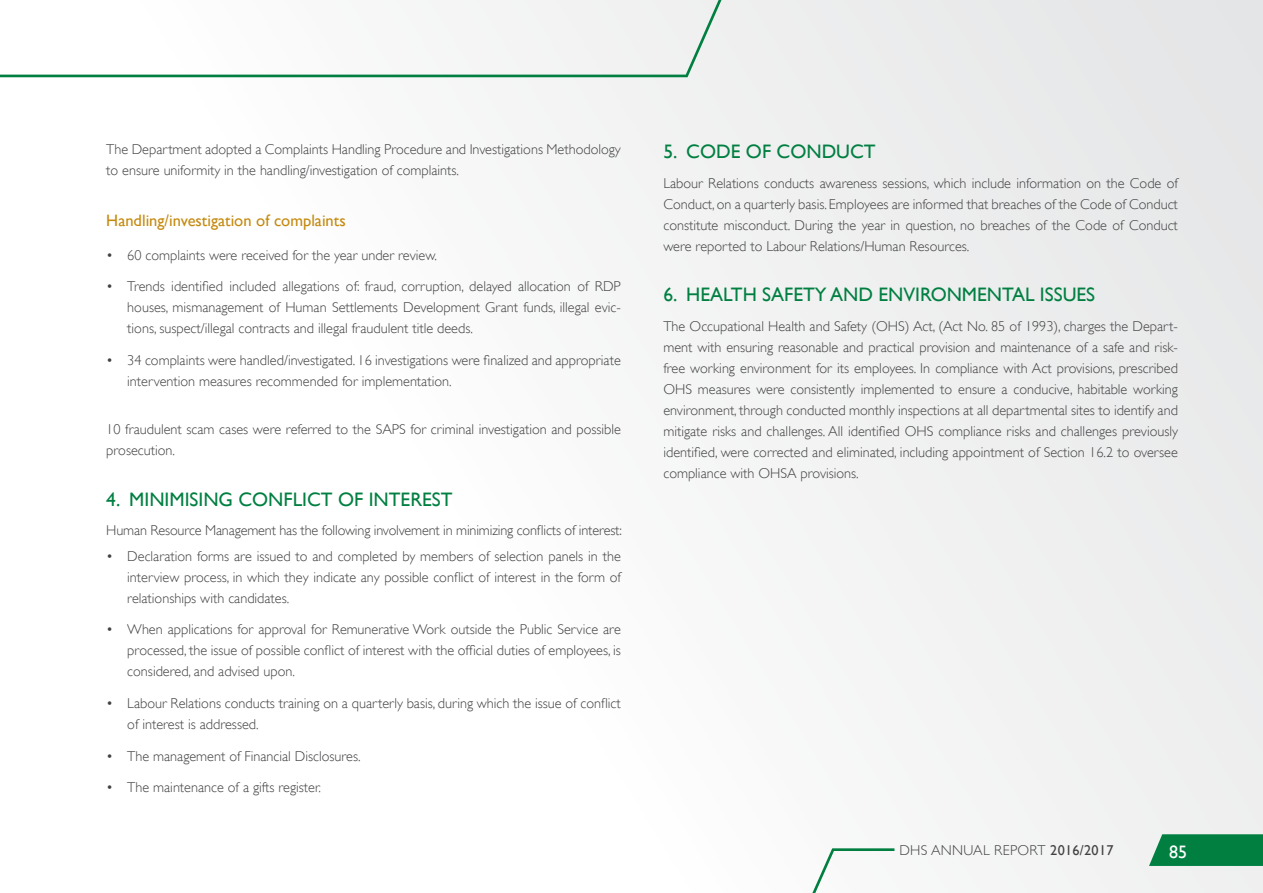
<style>
.page{position:relative;width:1263px;height:893px;background:#fff}
.page>*{position:absolute;margin:0;border:0;box-sizing:border-box;transform-origin:0 0}
.t1{font:19.5px "Gill Sans";color:#007f41}
.t2{font:18px "Gill Sans";color:#fff}
.t3{font:16.5px "Gill Sans";color:#c58a10}
.t4{font:300 14.25px/21px "Gill Sans";color:#414042;text-align:justify}
.t5{font:300 14.25px "Gill Sans";letter-spacing:.02em;color:#414042}
.s1{font-weight:400}
</style>
<div class="page">
<div style="left:0;top:0;width:1263px;height:893px;background:linear-gradient(to right,#fff,#eaebeb)"></div>
<svg style="left:1149px;top:834px;width:114px;height:32px;background:#10864d"></svg>
<svg style="left:763px;top:848px;width:131px;height:45px"></svg>
<svg style="left:0;top:0;width:792px;height:77px;fill:#f6f7f7"></svg>
<p class="t4" style="left:106px;top:139px;width:516px">The Department adopted a Complaints Handling Procedure and Investigations Methodology to ensure uniformity in the handling/investigation of complaints.</p>
<p class="t3" style="left:106px;top:211px;width:241px">Handling/investigation of complaints</p>
<p class="t4" style="left:106px;top:244px;width:332px">• 60 complaints were received for the year under review.</p>
<p class="t4" style="left:127px;top:275px;width:495px;text-indent:-21px">• Trends identified included allegations of: fraud, corruption, delayed allocation of RDP houses, mismanagement of Human Settlements Development Grant funds, illegal evic&shy;tions, suspect/illegal contracts and illegal fraudulent title deeds.</p>
<p class="t4" style="left:127px;top:349px;width:495px;text-indent:-21px">• 34 complaints were handled/investigated. 16 investigations were finalized and appropriate intervention measures recommended for implementation.</p>
<p class="t4" style="left:106px;top:419px;width:516px">10 fraudulent scam cases were referred to the SAPS for criminal investigation and possible prosecution.</p>
<h1 class="t1" style="left:106px;top:488px;width:348px">4. MINIMISING CONFLICT OF INTEREST</h1>
<p class="t4" style="left:106px;top:519px;width:517px">Human Resource Management has the following involvement in minimizing conflicts of interest:</p>
<p class="t4" style="left:127px;top:545px;width:495px;text-indent:-21px">• Declaration forms are issued to and completed by members of selection panels in the interview process, in which they indicate any possible conflict of interest in the form of relationships with candidates.</p>
<p class="t4" style="left:127px;top:618px;width:495px;text-indent:-21px">• When applications for approval for Remunerative Work outside the Public Service are processed, the issue of possible conflict of interest with the official duties of employees, is considered, and advised upon.</p>
<p class="t4" style="left:127px;top:692px;width:495px;text-indent:-21px">• Labour Relations conducts training on a quarterly basis, during which the issue of conflict of interest is addressed.</p>
<p class="t4" style="left:106px;top:745px;width:256px">• The management of Financial Disclosures.</p>
<p class="t4" style="left:106px;top:776px;width:216px">• The maintenance of a gifts register.</p>
<h1 class="t1" style="left:663px;top:140px;width:214px">5. CODE OF CONDUCT</h1>
<p class="t4" style="left:663px;top:172px;width:516px">Labour Relations conducts awareness sessions, which include information on the Code of Conduct, on a quarterly basis. Employees are informed that breaches of the Code of Conduct constitute misconduct. During the year in question, no breaches of the Code of Conduct were reported to Labour Relations/Human Resources.</p>
<h1 class="t1" style="left:663px;top:283px;width:433px">6. HEALTH SAFETY AND ENVIRONMENTAL ISSUES</h1>
<p class="t4" style="left:663px;top:315px;width:516px">The Occupational Health and Safety (OHS) Act, (Act No. 85 of 1993), charges the Depart&shy;ment with ensuring reasonable and practical provision and maintenance of a safe and risk&shy;free working environment for its employees. In compliance with Act provisions, prescribed OHS measures were consistently implemented to ensure a conducive, habitable working environment, through conducted monthly inspections at all departmental sites to identify and mitigate risks and challenges. All identified OHS compliance risks and challenges previously identified, were corrected and eliminated, including appointment of Section 16.2 to oversee compliance with OHSA provisions.</p>
<p class="t5" style="left:899px;top:839px;width:216px">DHS ANNUAL REPORT <span class="s1">2016/2017</span></p>
<p class="t2" style="left:1169px;top:841px;width:19px">85</p>
</div>
